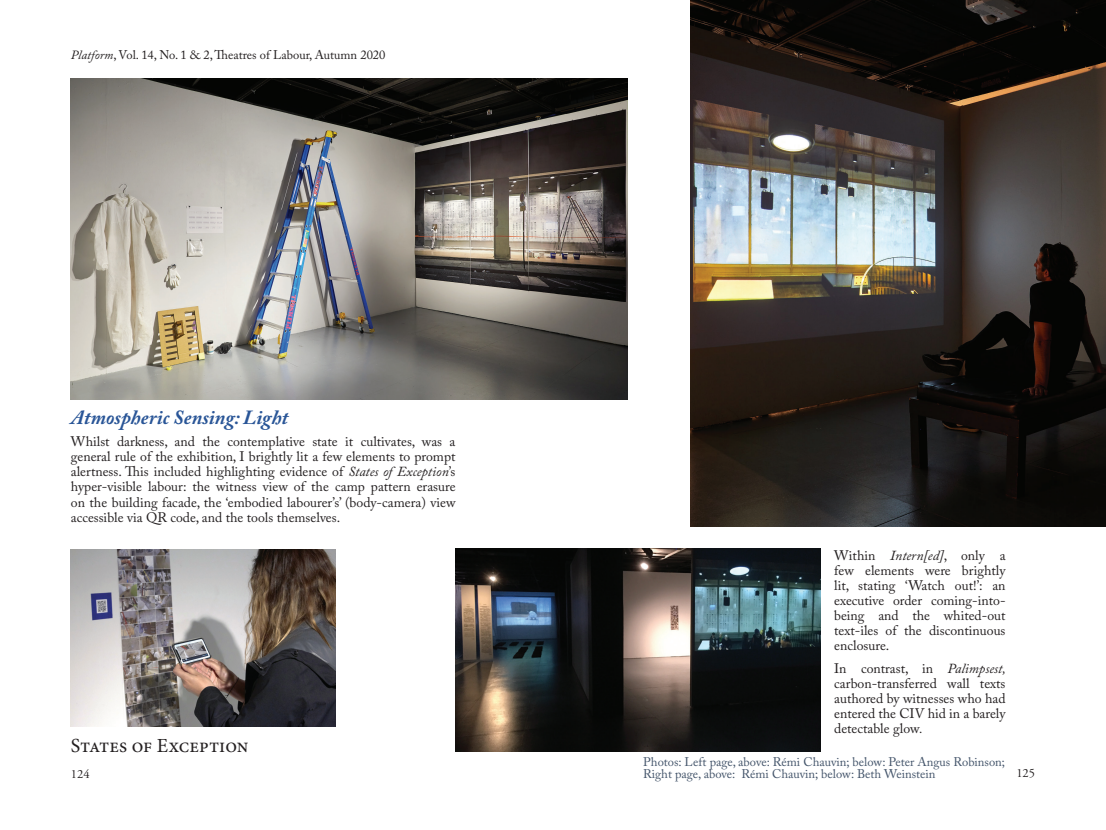
<style>
.page{position:relative;width:1106px;height:830px;background:#fff}
.page>*{position:absolute;margin:0;border:0;box-sizing:border-box;transform-origin:0 0}
.t1{font:italic 700 20px "Adobe Caslon Pro";color:#295597}
.t2{font:20px "Minion Pro";color:#231f20}
.t3{font:13.75px/15px "Adobe Caslon Pro";color:#231f20;text-align:justify}
.t4{font:12.5px/12.5px "Adobe Caslon Pro";color:#43546a}
.t5{font:12.5px "Adobe Caslon Pro";color:#231f20}
.t6{font:12.5px "Adobe Garamond Pro";color:#231f20}
.s1{font-style:italic}
</style>
<div class="page">
<img style="left:690px;top:0;width:416px;height:526px">
<img style="left:455px;top:548px;width:365px;height:203px">
<img style="left:71px;top:549px;width:264px;height:176px">
<img style="left:71px;top:78px;width:556px;height:321px">
<p class="t5" style="left:71px;top:47px;width:316px"><span class="s1">Platform</span>, Vol. 14, No. 1 &amp; 2, Theatres of Labour, Autumn 2020</p>
<h1 class="t1" style="left:71px;top:405px;width:219px">Atmospheric Sensing: Light</h1>
<p class="t3" style="left:71px;top:434px;width:386px">Whilst darkness, and the contemplative state it cultivates, was a general rule of the exhibition, I brightly lit a few elements to prompt alertness. This included highlighting evidence of <span class="s1">States of Exception</span>’s hyper-visible labour: the witness view of the camp pattern erasure on the building facade, the ‘embodied labourer’s’ (body-camera) view accessible via QR code, and the tools themselves.</p>
<h1 class="t2" style="left:71px;top:731px;width:179px">States of Exception</h1>
<p class="t3" style="left:834px;top:547px;width:173px">Within <span class="s1">Intern[ed]</span>, only a few elements were brightly lit, stating ‘Watch out!’: an executive order coming-into&shy;being and the whited-out text-iles of the discontinuous enclosure.</p>
<p class="t3" style="left:834px;top:660px;width:173px">In contrast, in <span class="s1">Palimpsest, </span>carbon-transferred wall texts authored by witnesses who had entered the CIV hid in a barely detectable glow<span class="s1">.</span></p>
<p class="t4" style="left:643px;top:754px;width:363px">Photos: Left page, above: Rémi Chauvin; below: Peter Angus Robinson;<br>Right page, above: Rémi Chauvin; below: Beth Weinstein</p>
<p class="t6" style="left:71px;top:765px;width:20px">124</p>
<p class="t6" style="left:1016px;top:765px;width:20px">125</p>
</div>
